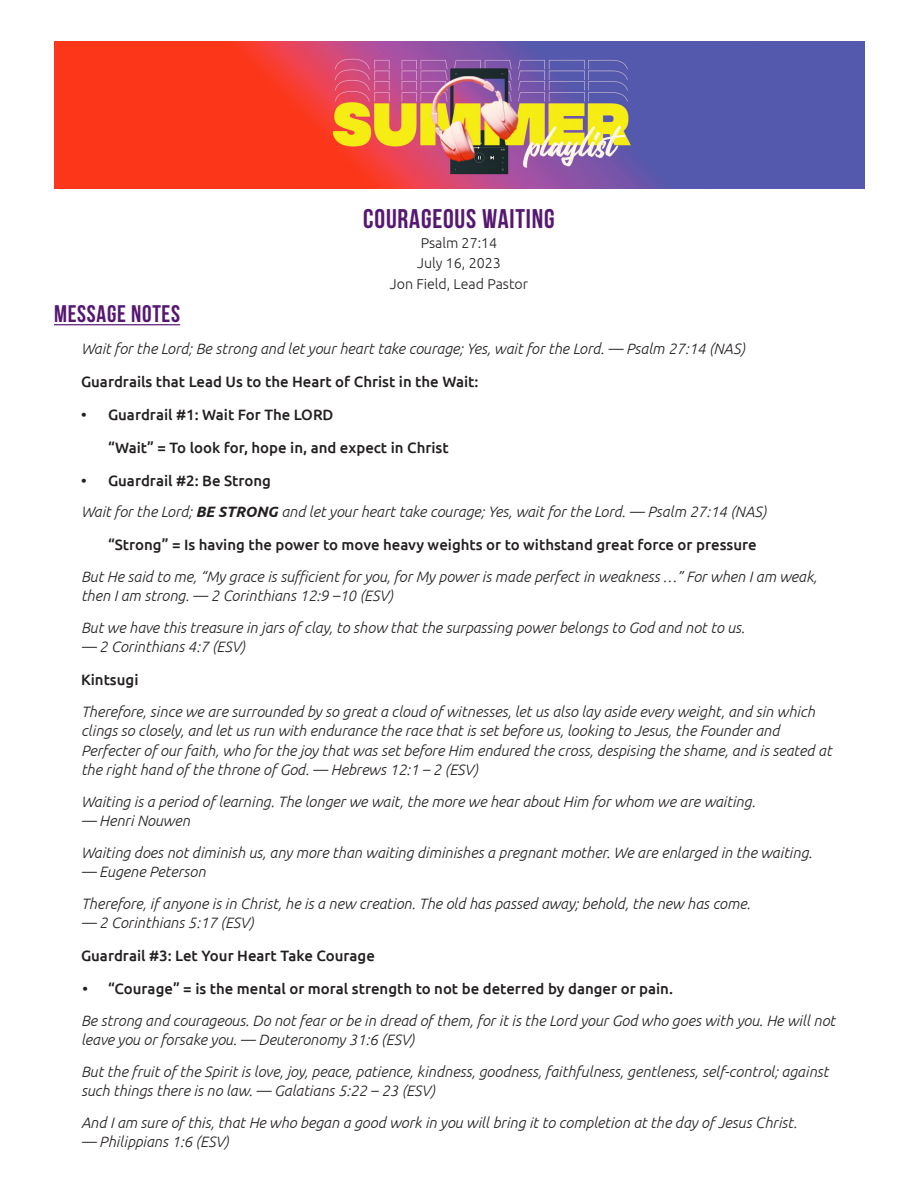
<style>
.page{position:relative;width:918px;height:1188px;background:#fff}
.page>*{position:absolute;margin:0;border:0;box-sizing:border-box;transform-origin:0 0}
.Message_-_Title_top{font:700 27px "Bebas Neue";letter-spacing:.03em;color:#551772}
.Message_-_section_names{font:700 24px "Bebas Neue";letter-spacing:.03em;color:#551772}
.Message_-_verse{font:italic 300 15px/19.5px "Ubuntu";color:#231f20}
.message_-_text_reg_next_line{font:italic 300 15px/19.5px "Ubuntu";color:#231f20}
.message_-_text_reg_next_line-2{font:500 15px "Ubuntu";color:#231f20}
.Message_-_Title_top-2{font:300 14.25px "Ubuntu";color:#231f20}
.s1{font-weight:700}
</style>
<div class="page">
<img style="left:54px;top:41px;width:811px;height:148px">
<hr style="left:54px;top:324px;width:126px;height:1px;background:#551772">
<p class="Message_-_Title_top" style="left:363px;top:203px;width:193px">COURAGEOUS WAITING</p>
<p class="Message_-_Title_top-2" style="left:421px;top:234px;width:78px">Psalm 27:14</p>
<p class="Message_-_Title_top-2" style="left:417px;top:254px;width:85px">July 16, 2023</p>
<p class="Message_-_Title_top-2" style="left:390px;top:275px;width:140px">Jon Field, Lead Pastor</p>
<p class="Message_-_section_names" style="left:54px;top:301px;width:128px">MESSAGE NOTES</p>
<p class="Message_-_verse" style="left:81px;top:338px;width:666px">Wait for the Lord; Be strong and let your heart take courage; Yes, wait for the Lord. — Psalm 27:14 (NAS)</p>
<p class="message_-_text_reg_next_line-2" style="left:81px;top:372px;width:399px">Guardrails that Lead Us to the Heart of Christ in the Wait:</p>
<p class="message_-_text_reg_next_line-2" style="left:81px;top:405px;width:254px">• Guardrail #1: Wait For The LORD</p>
<p class="message_-_text_reg_next_line-2" style="left:108px;top:438px;width:342px">“Wait” = To look for, hope in, and expect in Christ</p>
<p class="message_-_text_reg_next_line-2" style="left:81px;top:471px;width:192px">• Guardrail #2: Be Strong</p>
<p class="Message_-_verse" style="left:81px;top:502px;width:687px">Wait for the Lord; <span class="s1">BE STRONG</span> and let your heart take courage; Yes, wait for the Lord. — Psalm 27:14 (NAS)</p>
<p class="message_-_text_reg_next_line-2" style="left:108px;top:535px;width:650px">“Strong” = Is having the power to move heavy weights or to withstand great force or pressure</p>
<p class="Message_-_verse" style="left:81px;top:566px;width:738px">But He said to me, “My grace is sufficient for you, for My power is made perfect in weakness …” For when I am weak, then I am strong. — 2 Corinthians 12:9 –10 (ESV)</p>
<p class="Message_-_verse" style="left:81px;top:617px;width:665px">But we have this treasure in jars of clay, to show that the surpassing power belongs to God and not to us.</p>
<p class="Message_-_verse" style="left:81px;top:637px;width:166px">— 2 Corinthians 4:7 (ESV)</p>
<p class="message_-_text_reg_next_line-2" style="left:81px;top:670px;width:59px">Kintsugi</p>
<p class="message_-_text_reg_next_line" style="left:81px;top:701px;width:752px">Therefore, since we are surrounded by so great a cloud of witnesses, let us also lay aside every weight, and sin which clings so closely, and let us run with endurance the race that is set before us, looking to Jesus, the Founder and Perfecter of our faith, who for the joy that was set before Him endured the cross, despising the shame, and is seated at the right hand of the throne of God. — Hebrews 12:1 – 2 (ESV)</p>
<p class="Message_-_verse" style="left:81px;top:791px;width:676px">Waiting is a period of learning. The longer we wait, the more we hear about Him for whom we are waiting.</p>
<p class="Message_-_verse" style="left:81px;top:811px;width:110px">— Henri Nouwen</p>
<p class="Message_-_verse" style="left:81px;top:842px;width:733px">Waiting does not diminish us, any more than waiting diminishes a pregnant mother. We are enlarged in the waiting.</p>
<p class="Message_-_verse" style="left:81px;top:862px;width:126px">— Eugene Peterson</p>
<p class="Message_-_verse" style="left:81px;top:893px;width:671px">Therefore, if anyone is in Christ, he is a new creation. The old has passed away; behold, the new has come.</p>
<p class="Message_-_verse" style="left:81px;top:913px;width:174px">— 2 Corinthians 5:17 (ESV)</p>
<p class="message_-_text_reg_next_line-2" style="left:81px;top:946px;width:295px">Guardrail #3: Let Your Heart Take Courage</p>
<p class="message_-_text_reg_next_line-2" style="left:82px;top:979px;width:592px">• “Courage” = is the mental or moral strength to not be deterred by danger or pain.</p>
<p class="Message_-_verse" style="left:81px;top:1010px;width:756px">Be strong and courageous. Do not fear or be in dread of them, for it is the Lord your God who goes with you. He will not leave you or forsake you. — Deuteronomy 31:6 (ESV)</p>
<p class="Message_-_verse" style="left:81px;top:1061px;width:749px">But the fruit of the Spirit is love, joy, peace, patience, kindness, goodness, faithfulness, gentleness, self-control; against such things there is no law. — Galatians 5:22 – 23 (ESV)</p>
<p class="Message_-_verse" style="left:81px;top:1112px;width:718px">And I am sure of this, that He who began a good work in you will bring it to completion at the day of Jesus Christ.</p>
<p class="Message_-_verse" style="left:81px;top:1132px;width:149px">— Philippians 1:6 (ESV)</p>
</div>
